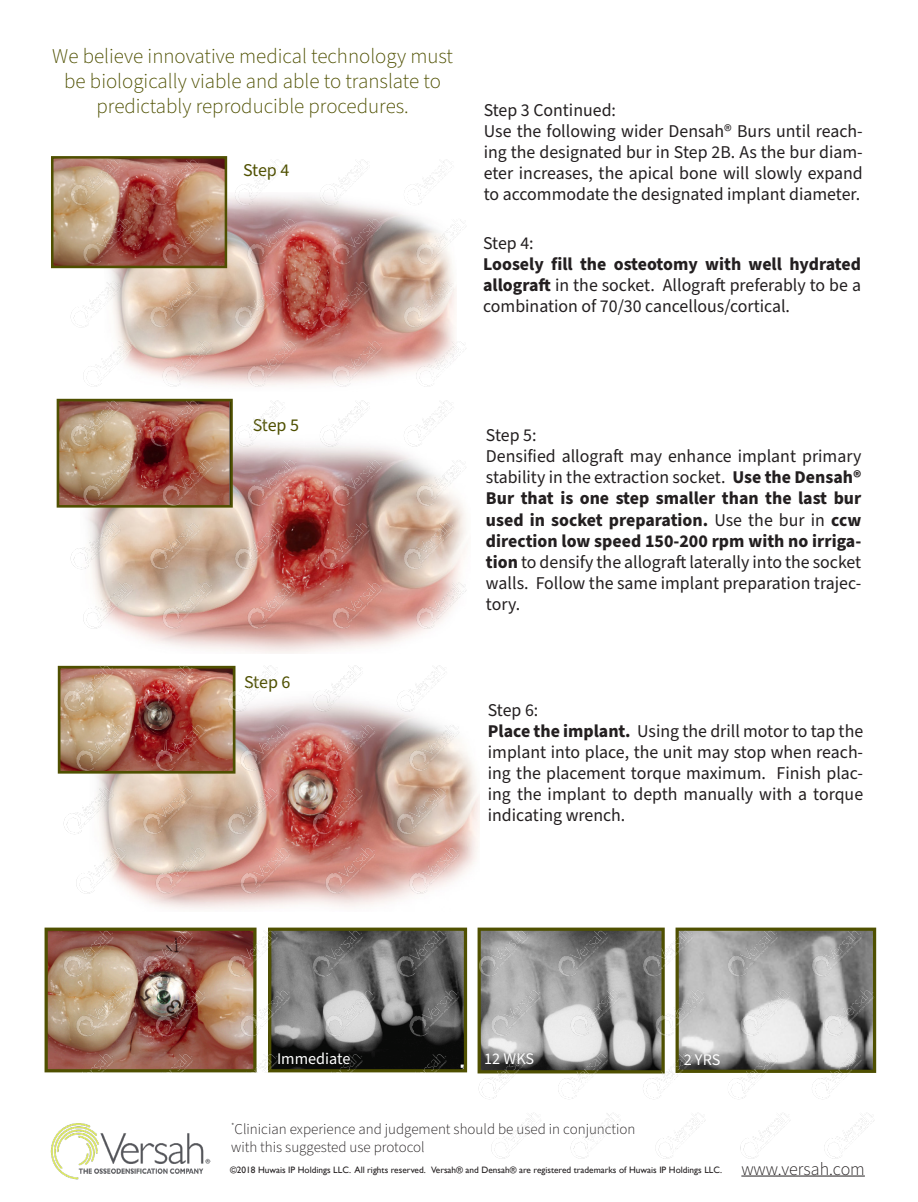
<style>
.page{position:relative;width:918px;height:1202px;background:#fff}
.page>*{position:absolute;margin:0;border:0;box-sizing:border-box;transform-origin:0 0}
.t1{font:300 21px/25.2px "Source Sans Pro";color:#4f5000;text-align:center}
.t2{font:18px/21px "Source Sans Pro";color:#231f20;text-align:justify}
.t3{font:18px "Source Sans Pro";letter-spacing:-.015em;color:#4f5000}
.t4{font:300 18px "Source Sans Pro";color:#231f20}
.t5{font:16.2px "Source Sans Pro";color:#fff}
.t6{font:300 15px/18px "Source Sans Pro";color:#231f20}
.t7{font:9.3px "Gill Sans";color:#231f20}
.s1{font-weight:700}
</style>
<div class="page">
<hr style="left:741px;top:1175px;width:124px;height:1px;background:#231f20">
<img style="left:50px;top:1123px;width:160px;height:56px">
<img style="left:51px;top:156px;width:415px;height:231px">
<img style="left:56px;top:398px;width:415px;height:237px">
<img style="left:57px;top:665px;width:420px;height:235px">
<img style="left:45px;top:927px;width:414px;height:145px">
<img style="left:459px;top:927px;width:418px;height:232px">
<p class="t1" style="left:52px;top:44px;width:402px">We believe innovative medical technology must be biologically viable and able to translate to</p>
<p class="t1" style="left:97px;top:94px;width:314px">predictably reproducible procedures.</p>
<p class="t3" style="left:243px;top:158px;width:48px">Step 4</p>
<p class="t2" style="left:484px;top:100px;width:134px">Step 3 Continued:</p>
<p class="t2" style="left:484px;top:121px;width:381px">Use the following wider Densah® Burs until reach&shy;ing the designated bur in Step 2B. As the bur diam&shy;eter increases, the apical bone will slowly expand to accommodate the designated implant diameter.</p>
<p class="t2" style="left:483px;top:233px;width:52px">Step 4:</p>
<p class="t2" style="left:483px;top:254px;width:379px"><span class="s1">Loosely fill the osteotomy with well hydrated allograft</span> in the socket. Allograft preferably to be a combination of 70/30 cancellous/cortical.</p>
<p class="t3" style="left:253px;top:412px;width:48px">Step 5</p>
<p class="t3" style="left:244px;top:669px;width:48px">Step 6</p>
<p class="t2" style="left:486px;top:425px;width:52px">Step 5:</p>
<p class="t2" style="left:486px;top:446px;width:377px">Densified allograft may enhance implant primary stability in the extraction socket. <span class="s1">Use the Densah® Bur that is one step smaller than the last bur used in socket preparation.</span> Use the bur in <span class="s1">ccw direction low speed 150-200 rpm with no irriga&shy;tion</span> to densify the allograft laterally into the socket walls. Follow the same implant preparation trajec&shy;tory.</p>
<p class="t2" style="left:488px;top:700px;width:52px">Step 6:</p>
<p class="t2" style="left:488px;top:721px;width:377px"><span class="s1">Place the implant.</span> Using the drill motor to tap the implant into place, the unit may stop when reach&shy;ing the placement torque maximum. Finish plac&shy;ing the implant to depth manually with a torque indicating wrench.</p>
<p class="t5" style="left:277px;top:1047px;width:75px">Immediate</p>
<p class="t5" style="left:484px;top:1048px;width:51px">12 WKS</p>
<p class="t5" style="left:684px;top:1048px;width:38px">2 YRS</p>
<p class="t6" style="left:231px;top:1120px;width:406px"><sup>*</sup>Clinician experience and judgement should be used in conjunction with this suggested use protocol</p>
<p class="t7" style="left:230px;top:1164px;width:494px">©2018 Huwais IP Holdings LLC. All rights reserved. Versah® and Densah® are registered trademarks of Huwais IP Holdings LLC.</p>
<p class="t4" style="left:741px;top:1156px;width:125px">www.versah.com</p>
</div>
